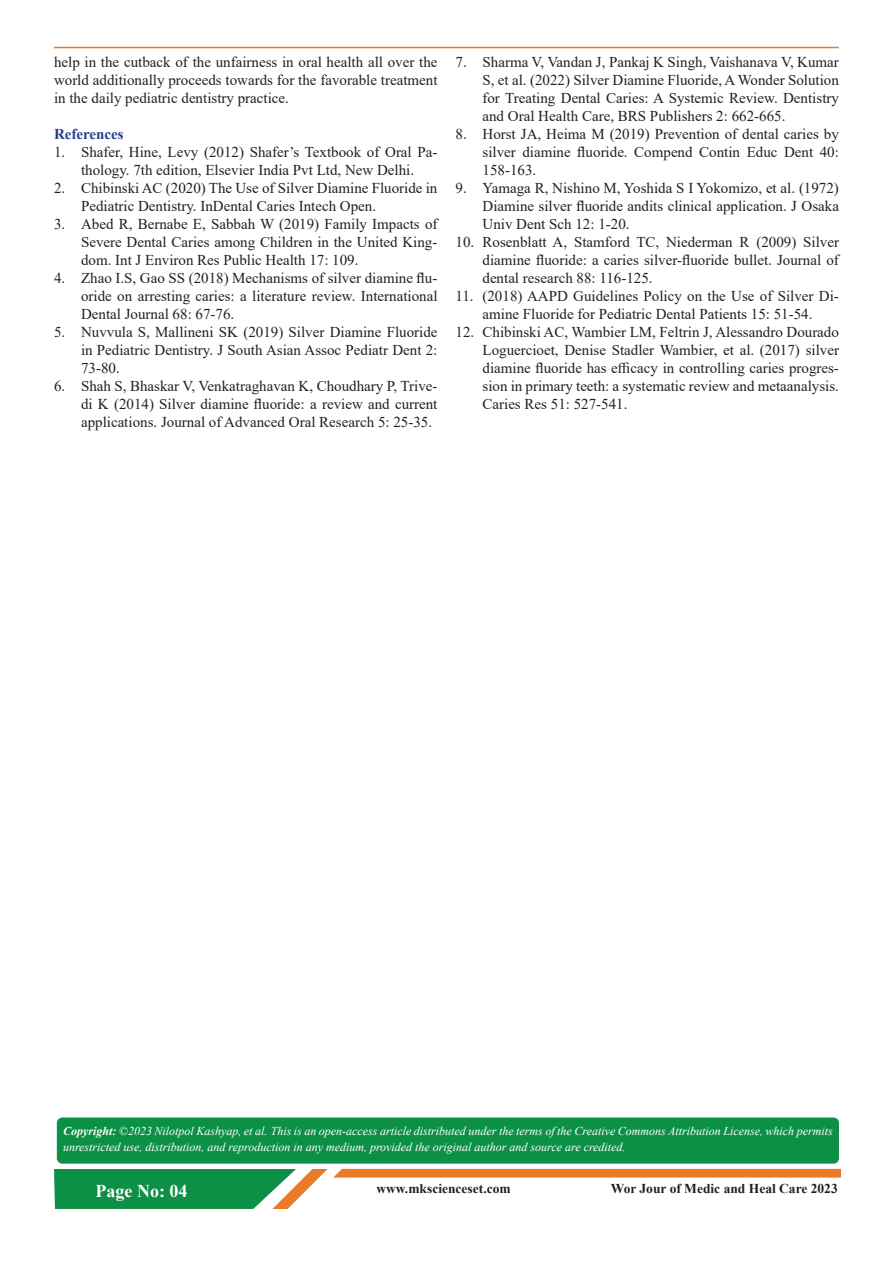
<style>
.page{position:relative;width:893px;height:1263px;background:#fff}
.page>*{position:absolute;margin:0;border:0;box-sizing:border-box;transform-origin:0 0}
.t1{font:700 18px "Times New Roman";color:#fff}
.t2{font:15px/18px "Times New Roman";color:#231f20;text-align:justify}
.t3{font:700 15px "Times New Roman";color:#253f8e}
.t4{font:700 13.5px "Times New Roman";color:#231f20}
.t5{font:italic 12px/16.5px "Times New Roman";color:#fff}
.s1{font-weight:700}
.s2{font-size:13.5px}
</style>
<div class="page">
<hr style="left:54px;top:47px;width:785px;height:1px;background:#e97c25">
<svg style="left:54px;top:1169px;width:787px;height:40px"></svg>
<div style="left:57px;top:1117px;width:782px;height:46px;background:#0c9045;border-radius:5px"></div>
<p class="t2" style="left:54px;top:53px;width:385px">help in the cutback of the unfairness in oral health all over the world additionally proceeds towards for the favorable treatment in the daily pediatric dentistry practice.</p>
<p class="t3" style="left:54px;top:124px;width:71px">References</p>
<p class="t2" style="left:54px;top:143px;width:385px;text-align:center">1. Shafer, Hine, Levy (2012) Shafer’s Textbook of Oral Pa&shy;thology. 7th edition, Elsevier India Pvt Ltd, New Delhi.</p>
<p class="t2" style="left:81px;top:179px;width:358px;text-indent:-27px">2. Chibinski AC (2020) The Use of Silver Diamine Fluoride in<br>Pediatric Dentistry. InDental Caries Intech Open.</p>
<p class="t2" style="left:81px;top:215px;width:358px;text-indent:-27px">3. Abed R, Bernabe E, Sabbah W (2019) Family Impacts of Severe Dental Caries among Children in the United King&shy;dom. Int J Environ Res Public Health 17: 109.</p>
<p class="t2" style="left:81px;top:269px;width:358px;text-indent:-27px">4. Zhao I.S, Gao SS (2018) Mechanisms of silver diamine flu&shy;oride on arresting caries: a literature review. International Dental Journal 68: 67-76.</p>
<p class="t2" style="left:81px;top:323px;width:358px;text-indent:-27px">5. Nuvvula S, Mallineni SK (2019) Silver Diamine Fluoride in Pediatric Dentistry. J South Asian Assoc Pediatr Dent 2:<br>73-80.</p>
<p class="t2" style="left:81px;top:377px;width:358px;text-indent:-27px">6. Shah S, Bhaskar V, Venkatraghavan K, Choudhary P, Trive&shy;di K (2014) Silver diamine fluoride: a review and current applications. Journal of Advanced Oral Research 5: 25-35.</p>
<p class="t2" style="left:482px;top:53px;width:358px;text-indent:-27px">7. Sharma V, Vandan J, Pankaj K Singh, Vaishanava V, Kumar S, et al. (2022) Silver Diamine Fluoride, A Wonder Solution for Treating Dental Caries: A Systemic Review. Dentistry and Oral Health Care, BRS Publishers 2: 662-665.</p>
<p class="t2" style="left:482px;top:125px;width:358px;text-indent:-27px">8. Horst JA, Heima M (2019) Prevention of dental caries by silver diamine fluoride. Compend Contin Educ Dent 40:<br>158-163.</p>
<p class="t2" style="left:482px;top:179px;width:358px;text-indent:-27px">9. Yamaga R, Nishino M, Yoshida S I Yokomizo, et al. (1972)<br>Diamine silver fluoride andits clinical application. J Osaka Univ Dent Sch 12: 1-20.</p>
<p class="t2" style="left:482px;top:233px;width:358px;text-indent:-27px">10. Rosenblatt A, Stamford TC, Niederman R (2009) Silver diamine fluoride: a caries silver-fluoride bullet. Journal of dental research 88: 116-125.</p>
<p class="t2" style="left:455px;top:287px;width:385px;text-align:center">11. (2018) AAPD Guidelines Policy on the Use of Silver Di&shy;amine Fluoride for Pediatric Dental Patients 15: 51-54.</p>
<p class="t2" style="left:482px;top:323px;width:358px;text-indent:-27px">12. Chibinski AC, Wambier LM, Feltrin J, Alessandro Dourado Loguercioet, Denise Stadler Wambier, et al. (2017) silver diamine fluoride has efficacy in controlling caries progres&shy;sion in primary teeth: a systematic review and metaanalysis.<br>Caries Res 51: 527-541.</p>
<p class="t5" style="left:63px;top:1122px;width:771px"><span class="s1">Copyright:</span> ©2023 Nilotpol Kashyap, et al<span class="s2">.</span> This is an open-access article distributed under the terms of the Creative Commons Attribution License, which permits unrestricted use, distribution, and reproduction in any medium, provided the original author and source are credited.</p>
<p class="t1" style="left:96px;top:1178px;width:93px">Page No: 04</p>
<p class="t4" style="left:376px;top:1179px;width:136px">www.mkscienceset.com</p>
<p class="t4" style="left:611px;top:1179px;width:228px">Wor Jour of Medic and Heal Care 2023</p>
</div>
